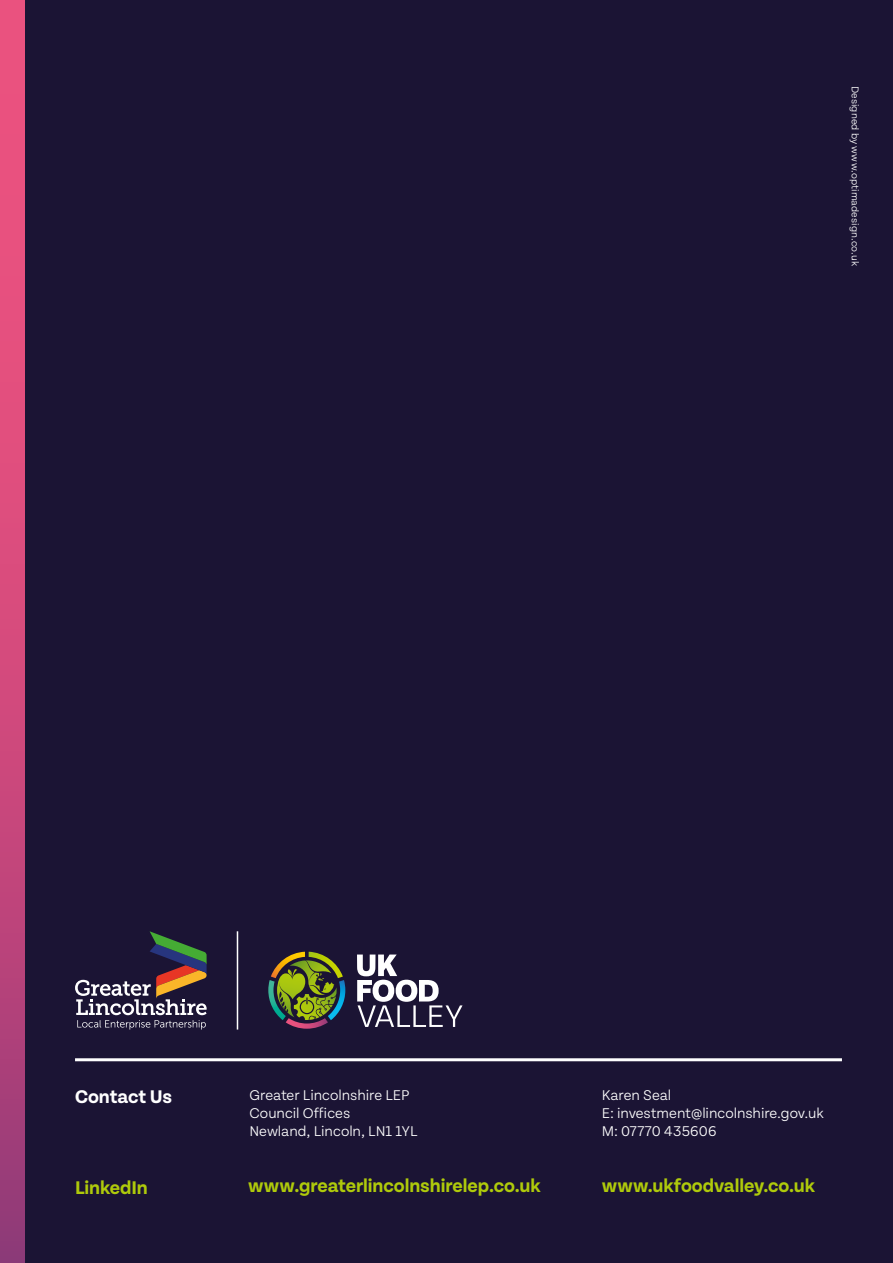
<style>
.page{position:relative;width:893px;height:1263px;background:#1b1434}
.page>*{position:absolute;margin:0;border:0;box-sizing:border-box;transform-origin:0 0}
.t1{font:700 19.5px "Tenon";letter-spacing:-.005em;color:#afca0b}
.t2{font:700 19.5px "Tenon";letter-spacing:-.005em;color:#fff}
.t3{font:300 15px/18px "Tenon";letter-spacing:-.005em;color:#fff}
.t4{font:300 10.5px "Tenon";letter-spacing:.01em;color:#fff}
</style>
<div class="page">
<svg style="left:357px;top:954px;width:105px;height:73px"></svg>
<svg style="left:268px;top:952px;width:77px;height:77px"></svg>
<svg style="left:75px;top:931px;width:132px;height:98px"></svg>
<hr style="left:75px;top:1058px;width:767px;height:3px;background:#fff">
<hr style="left:237px;top:931px;width:1px;height:98px;background:#fff">
<svg style="left:0;top:0;width:24px;height:1263px;background:#cd497c"></svg>
<p class="t4" style="left:861px;top:86px;width:182px;rotate:90deg">Designed by www.optimadesign.co.uk</p>
<h1 class="t2" style="left:75px;top:1086px;width:99px">Contact Us</h1>
<p class="t3" style="left:249px;top:1086px;width:170px">Greater Lincolnshire LEP<br>Council Offices<br>Newland, Lincoln, LN1 1YL</p>
<p class="t3" style="left:602px;top:1086px;width:224px">Karen Seal<br>E: investment@lincolnshire.gov.uk<br>M: 07770 435606</p>
<h1 class="t1" style="left:75px;top:1177px;width:74px">LinkedIn</h1>
<h1 class="t1" style="left:248px;top:1175px;width:294px">www.greaterlincolnshirelep.co.uk</h1>
<h1 class="t1" style="left:602px;top:1175px;width:215px">www.ukfoodvalley.co.uk</h1>
</div>
